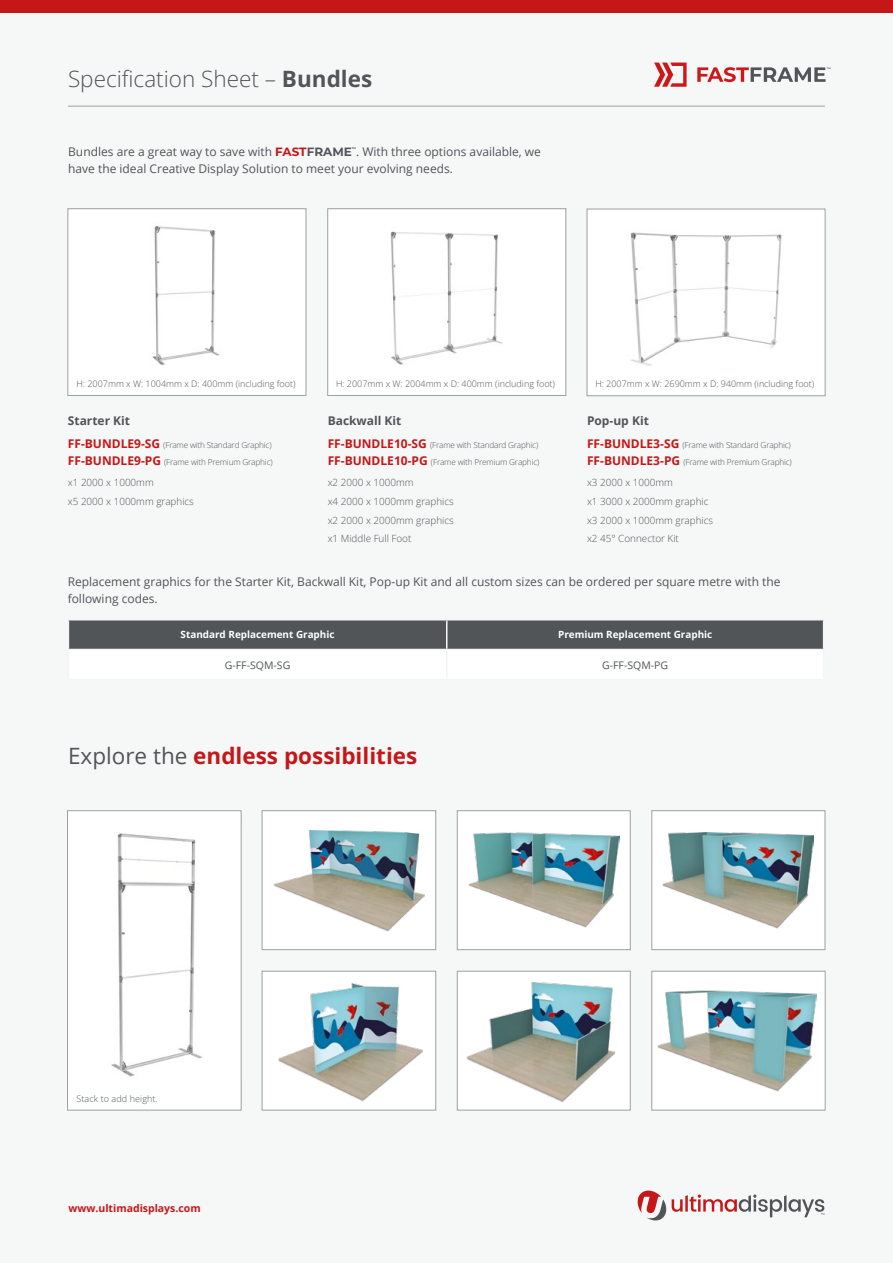
<style>
.page{position:relative;width:893px;height:1263px;background:#f6f7f7}
.page>*{position:absolute;margin:0;border:0;box-sizing:border-box;transform-origin:0 0}
.t1{font:700 22.5px "Open Sans";color:#c51718}
.t2{font:300 22.5px "Open Sans";color:#515558}
.t3{font:12px/16.5px "Open Sans";color:#515558}
.t4{font:700 12px "Open Sans";color:#515558}
.t5{font:10.5px "Open Sans";color:#515558}
.t6{font:700 10.5px "Open Sans";color:#c51718}
.t7{font:300 9.9px/18.9px "Open Sans";color:#515558}
.t8{font:700 9.9px "Open Sans";color:#fff}
.t9{font:300 9px "Open Sans";color:#515558}
.t10{font:300 8.25px/16.5px "Open Sans";letter-spacing:-.02em;color:#515558}
.t11{font:700 2.7px "Montserrat";color:#515558}
.s1{font-weight:700}
.s2{font-family:"Montserrat";font-weight:700;color:#c51718}
.s3{font-family:"Montserrat";font-weight:700}
.s4{font-weight:700;font-size:12px;color:#c51718}
.s5{font-weight:400;color:#515558}
</style>
<div class="page">
<svg style="left:654px;top:63px;width:33px;height:24px"></svg>
<svg style="left:697px;top:67px;width:133px;height:15px"></svg>
<hr style="left:68px;top:106px;width:757px;height:1px;background:#9f9ea0">
<div style="left:457px;top:811px;width:173px;height:139px;background:#fff"></div>
<img style="left:468px;top:832px;width:151px;height:96px">
<div style="left:457px;top:810px;width:173px;height:140px;border:1px solid #9f9ea0"></div>
<div style="left:457px;top:971px;width:173px;height:139px;background:#fff"></div>
<img style="left:466px;top:983px;width:149px;height:119px">
<div style="left:457px;top:971px;width:173px;height:139px;border:1px solid #9f9ea0"></div>
<div style="left:652px;top:811px;width:173px;height:139px;background:#fff"></div>
<img style="left:662px;top:832px;width:151px;height:97px">
<div style="left:652px;top:810px;width:173px;height:140px;border:1px solid #9f9ea0"></div>
<div style="left:652px;top:971px;width:173px;height:139px;background:#fff"></div>
<img style="left:658px;top:990px;width:158px;height:101px">
<div style="left:262px;top:811px;width:174px;height:139px;background:#fff"></div>
<img style="left:273px;top:830px;width:151px;height:101px">
<div style="left:262px;top:810px;width:174px;height:140px;border:1px solid #9f9ea0"></div>
<div style="left:68px;top:811px;width:173px;height:299px;background:#fff"></div>
<img style="left:111px;top:833px;width:92px;height:244px">
<div style="left:67px;top:810px;width:174px;height:300px;border:1px solid #9f9ea0"></div>
<div style="left:262px;top:971px;width:174px;height:139px;background:#fff"></div>
<img style="left:278px;top:983px;width:145px;height:118px">
<div style="left:262px;top:971px;width:174px;height:139px;border:1px solid #9f9ea0"></div>
<div style="left:68px;top:209px;width:238px;height:186px;background:#fff"></div>
<img style="left:152px;top:225px;width:68px;height:140px">
<div style="left:68px;top:209px;width:238px;height:187px;border:1px solid #9f9ea0"></div>
<div style="left:328px;top:209px;width:238px;height:186px;background:#fff"></div>
<img style="left:390px;top:231px;width:113px;height:134px">
<div style="left:327px;top:209px;width:239px;height:187px;border:1px solid #9f9ea0"></div>
<div style="left:587px;top:209px;width:238px;height:187px;background:#fff"></div>
<img style="left:630px;top:232px;width:152px;height:134px">
<div style="left:587px;top:209px;width:238px;height:187px;border:1px solid #9f9ea0"></div>
<div style="left:0;top:0;width:893px;height:13px;background:#c51718"></div>
<svg style="left:68px;top:620px;width:756px;height:29px;background:#55595c"></svg>
<svg style="left:638px;top:1190px;width:28px;height:30px"></svg>
<svg style="left:672px;top:1194px;width:152px;height:23px"></svg>
<h1 class="t2" style="left:68px;top:64px;width:306px">Specification Sheet – <span class="s1">Bundles</span></h1>
<p class="t3" style="left:68px;top:143px;width:474px">Bundles are a great way to save with <span class="s2">FAST</span><span class="s3">FRAME</span> . With three options available, we</p>
<p class="t11" style="left:352px;top:147px;width:6px">TM</p>
<p class="t3" style="left:68px;top:160px;width:386px">have the ideal Creative Display Solution to meet your evolving needs.</p>
<p class="t9" style="left:77px;top:378px;width:221px">H: 2007mm x W: 1004mm x D: 400mm (including foot)</p>
<p class="t4" style="left:68px;top:413px;width:64px">Starter Kit</p>
<p class="t10" style="left:68px;top:437px;width:206px"><span class="s4">FF-BUNDLE9-SG</span> (Frame with Standard Graphic)<br><span class="s4">FF-BUNDLE9-PG</span> (Frame with Premium Graphic)</p>
<p class="t7" style="left:68px;top:473px;width:128px">x1 2000 x 1000mm<br>x5 2000 x 1000mm graphics</p>
<p class="t9" style="left:336px;top:378px;width:221px">H: 2007mm x W: 2004mm x D: 400mm (including foot)</p>
<p class="t9" style="left:595px;top:378px;width:221px">H: 2007mm x W: 2690mm x D: 940mm (including foot)</p>
<p class="t4" style="left:328px;top:412px;width:75px">Backwall Kit</p>
<p class="t10" style="left:328px;top:436px;width:213px"><span class="s4">FF-BUNDLE10-SG</span> (Frame with Standard Graphic)<br><span class="s4">FF-BUNDLE10-PG</span> (Frame with Premium Graphic)</p>
<p class="t7" style="left:328px;top:472px;width:128px">x2 2000 x 1000mm<br>x4 2000 x 1000mm graphics x2 2000 x 2000mm graphics x1 Middle Full Foot</p>
<p class="t4" style="left:587px;top:412px;width:63px">Pop-up Kit</p>
<p class="t10" style="left:587px;top:436px;width:206px"><span class="s4">FF-BUNDLE3-SG</span> (Frame with Standard Graphic)<br><span class="s4">FF-BUNDLE3-PG</span> (Frame with Premium Graphic)</p>
<p class="t7" style="left:587px;top:472px;width:128px">x3 2000 x 1000mm<br>x1 3000 x 2000mm graphic x3 2000 x 1000mm graphics x2 45° Connector Kit</p>
<p class="t3" style="left:68px;top:573px;width:714px">Replacement graphics for the Starter Kit, Backwall Kit, Pop-up Kit and all custom sizes can be ordered per square metre with the following codes.</p>
<p class="t8" style="left:181px;top:628px;width:155px">Standard Replacement Graphic</p>
<p class="t8" style="left:558px;top:628px;width:156px">Premium Replacement Graphic</p>
<p class="t5" style="left:225px;top:657px;width:67px">G-FF-SQM-SG</p>
<p class="t5" style="left:602px;top:657px;width:68px">G-FF-SQM-PG</p>
<h1 class="t1" style="left:68px;top:740px;width:351px"><span class="s5">Explore the</span> endless possibilities</h1>
<p class="t9" style="left:77px;top:1092px;width:83px">Stack to add height.</p>
<p class="t6" style="left:69px;top:1201px;width:134px">www.ultimadisplays.com</p>
</div>
